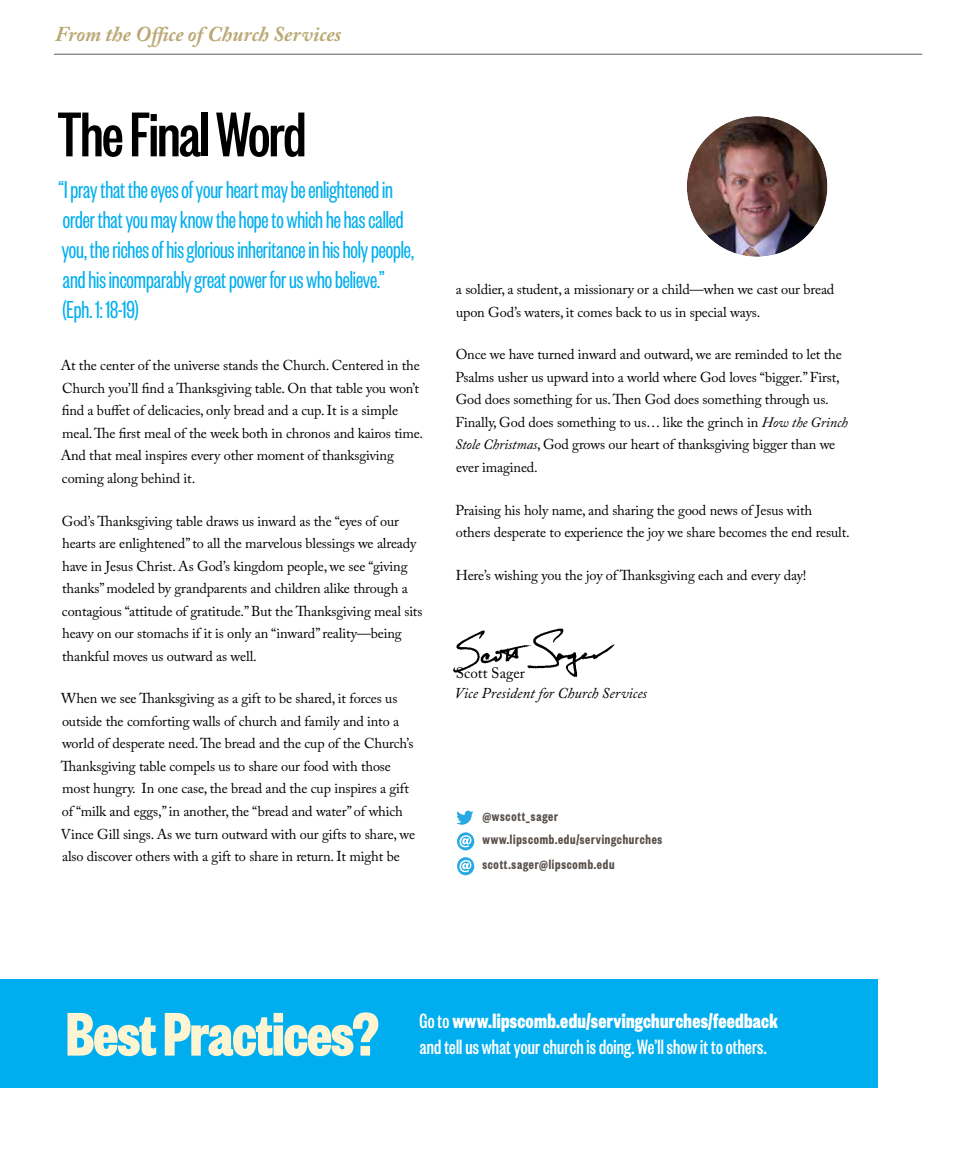
<style>
.page{position:relative;width:972px;height:1175px;background:#fff}
.page>*{position:absolute;margin:0;border:0;box-sizing:border-box;transform-origin:0 0}
.t1{font:500 69.45px "Founders Grotesk X Cond";letter-spacing:-.02em;color:#000}
.t2{font:700 67.8px "Founders Grotesk X Cond";letter-spacing:-.015em;color:#fdf4d2}
.t3{font:27px/30px "Founders Grotesk X Cond";letter-spacing:-.005em;color:#00aeef;scale:.96 1}
.t4{font:500 22.8px/25.3px "Founders Grotesk X Cond";letter-spacing:.01em;color:#fff;scale:.96 1}
.t5{font:italic 700 21px "Adobe Caslon Pro";color:#baa975}
.t6{font:600 15px/23.1px "Founders Grotesk X Cond";letter-spacing:.05em;color:#59504b}
.t7{font:italic 15px "Adobe Caslon Pro";color:#000}
.t8{font:15px "Adobe Caslon Pro";color:#000}
.t9{font:14.25px/22.5px "Adobe Caslon Pro";letter-spacing:-.01em;color:#000}
.s1{font-style:italic}
.s2{font-weight:700}
</style>
<div class="page">
<div style="left:0;top:980px;width:878px;height:108px;background:#00aeef"></div>
<hr style="left:54px;top:54px;width:868px;height:1px;background:#58595b">
<img style="left:687px;top:116px;width:140px;height:141px;border-radius:70px">
<div style="left:675px;top:104px;width:164px;height:165px;border:12px solid #fff;border-radius:50%"></div>
<img style="left:453px;top:628px;width:162px;height:49px">
<svg style="left:456px;top:810px;width:18px;height:14px"></svg>
<svg style="left:457px;top:832px;width:17px;height:18px"></svg>
<svg style="left:457px;top:857px;width:17px;height:18px"></svg>
<h3 class="t5" style="left:55px;top:22px;width:288px">From the Office of Church Services</h3>
<h1 class="t1" style="left:57px;top:94px;width:250px">The Final Word</h1>
<p class="t3" style="left:59px;top:173px;width:372px">“I pray that the eyes of your heart may be enlightened in order that you may know the hope to which he has called you, the riches of his glorious inheritance in his holy people, and his incomparably great power for us who believe.” (Eph. 1: 18-19)</p>
<p class="t9" style="left:61px;top:354px;width:364px">At the center of the universe stands the Church. Centered in the Church you’ll find a Thanksgiving table. On that table you won’t find a buffet of delicacies, only bread and a cup. It is a simple meal. The first meal of the week both in chronos and kairos time.<br>And that meal inspires every other moment of thanksgiving coming along behind it.</p>
<p class="t9" style="left:62px;top:509px;width:362px">God’s Thanksgiving table draws us inward as the “eyes of our hearts are enlightened” to all the marvelous blessings we already have in Jesus Christ. As God’s kingdom people, we see “giving thanks” modeled by grandparents and children alike through a contagious “attitude of gratitude.” But the Thanksgiving meal sits heavy on our stomachs if it is only an “inward” reality—being thankful moves us outward as well.</p>
<p class="t9" style="left:61px;top:687px;width:356px">When we see Thanksgiving as a gift to be shared, it forces us outside the comforting walls of church and family and into a world of desperate need. The bread and the cup of the Church’s Thanksgiving table compels us to share our food with those most hungry. In one case, the bread and the cup inspires a gift of “milk and eggs,” in another, the “bread and water” of which Vince Gill sings. As we turn outward with our gifts to share, we also discover others with a gift to share in return. It might be</p>
<p class="t9" style="left:456px;top:278px;width:380px">a soldier, a student, a missionary or a child—when we cast our bread upon God’s waters, it comes back to us in special ways.</p>
<p class="t9" style="left:455px;top:343px;width:394px">Once we have turned inward and outward, we are reminded to let the Psalms usher us upward into a world where God loves “bigger.” First, God does something for us. Then God does something through us.<br>Finally, God does something to us… like the grinch in <span class="s1">How the Grinch Stole Christmas</span>, God grows our heart of thanksgiving bigger than we ever imagined.</p>
<p class="t9" style="left:456px;top:498px;width:396px">Praising his holy name, and sharing the good news of Jesus with others desperate to experience the joy we share becomes the end result.</p>
<p class="t9" style="left:456px;top:564px;width:352px">Here’s wishing you the joy of Thanksgiving each and every day!</p>
<p class="t8" style="left:456px;top:664px;width:71px">Scott Sager</p>
<p class="t7" style="left:454px;top:684px;width:194px">Vice President for Church Services</p>
<p class="t6" style="left:482px;top:804px;width:181px">@wscott_sager www.lipscomb.edu/servingchurches</p>
<p class="t6" style="left:482px;top:851px;width:133px">scott.sager@lipscomb.edu</p>
<h2 class="t2" style="left:66px;top:991px;width:315px">Best Practices?</h2>
<h3 class="t4" style="left:420px;top:1007px;width:375px">Go to <span class="s2">www.lipscomb.edu/servingchurches/feedback </span>and tell us what your church is doing. We’ll show it to others.</h3>
</div>
